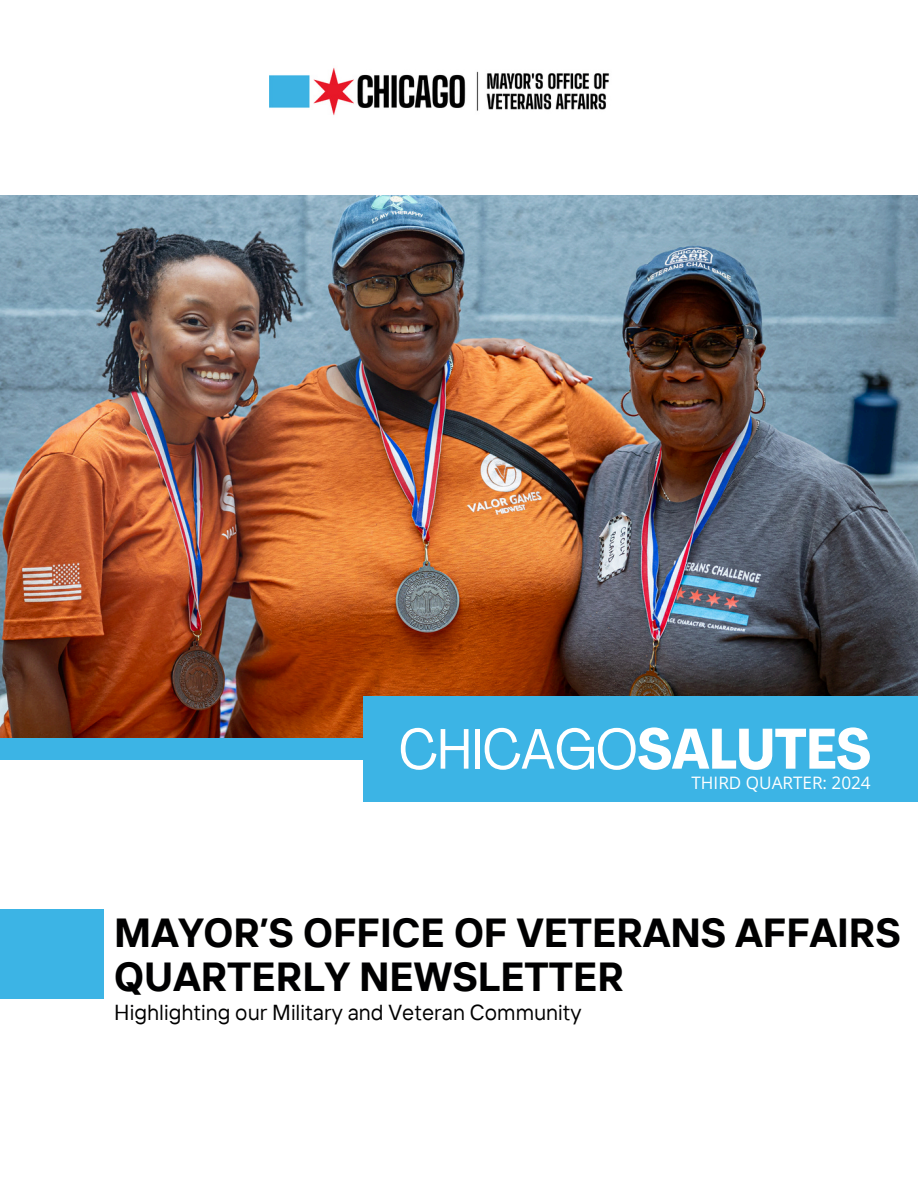
<style>
.page{position:relative;width:918px;height:1188px;background:#fff}
.page>*{position:absolute;margin:0;border:0;box-sizing:border-box;transform-origin:0 0}
.t1{font:condensed 56.1px "Agrandir";letter-spacing:-.005em;color:#fff}
.t2{font:700 40.5px/43.8px "TT Interphases";color:#000001}
.t3{font:21.6px "TT Interphases";color:#000001}
.t4{font:17.1px "Open Sans";color:#fff}
.s1{font-weight:700}
</style>
<div class="page">
<img style="left:269px;top:67px;width:341px;height:48px">
<img style="left:0;top:195px;width:918px;height:543px">
<div style="left:364px;top:696px;width:554px;height:106px;background:#3cb4e5"></div>
<div style="left:0;top:738px;width:559px;height:22px;background:#3cb4e5"></div>
<div style="left:0;top:909px;width:104px;height:90px;background:#3cb4e5"></div>
<p class="t1" style="left:399px;top:727px;width:473px">CHICAGO<span class="s1">SALUTES</span></p>
<h1 class="t4" style="left:691px;top:771px;width:181px">THIRD QUARTER: 2024</h1>
<p class="t2" style="left:114px;top:910px;width:788px">MAYOR’S OFFICE OF VETERANS AFFAIRS<br>QUARTERLY NEWSLETTER</p>
<p class="t3" style="left:114px;top:998px;width:469px">Highlighting our Military and Veteran Community</p>
</div>
